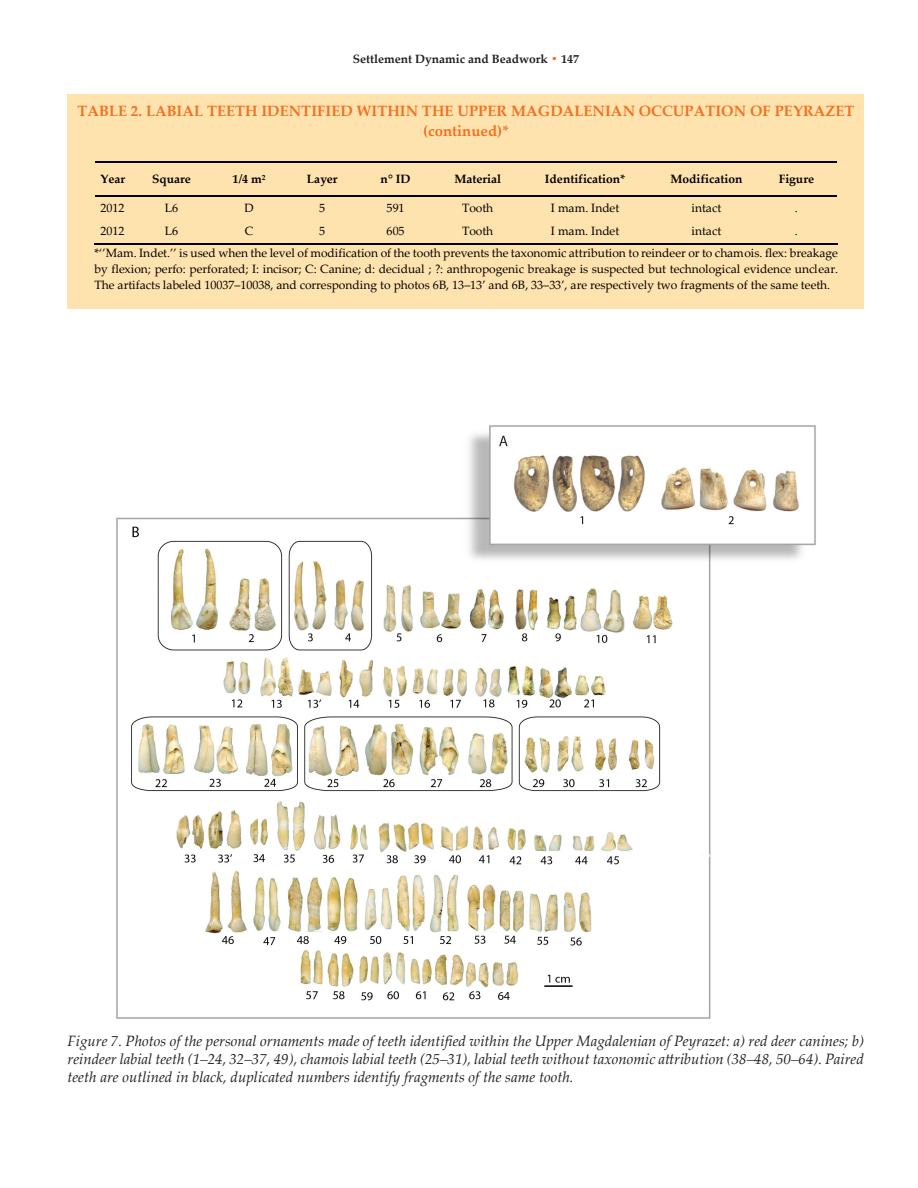
<style>
.page{position:relative;width:918px;height:1188px;background:#fff}
.page>*{position:absolute;margin:0;border:0;box-sizing:border-box;transform-origin:0 0}
.figure_caption{font:italic 15px/18px "Palatino Linotype";color:#231f20;text-align:justify}
.t1{font:700 15px/20.1px "Palatino Linotype";color:#f37021;text-align:center}
.t2{font:12px/21.5px "Palatino Linotype";color:#000}
.t3{font:700 12px "Palatino Linotype";color:#000}
.t4{font:700 12px "Palatino Linotype";color:#231f20}
.s1{color:#f36e21}
</style>
<div class="page">
<div style="left:68px;top:94px;width:796px;height:215px;background:#ffe3af"></div>
<hr style="left:95px;top:161px;width:46px;height:1px;background:#000">
<hr style="left:142px;top:161px;width:60px;height:1px;background:#000">
<hr style="left:204px;top:161px;width:92px;height:1px;background:#000">
<hr style="left:298px;top:161px;width:51px;height:1px;background:#000">
<hr style="left:350px;top:161px;width:93px;height:1px;background:#000">
<hr style="left:444px;top:161px;width:69px;height:1px;background:#000">
<hr style="left:515px;top:161px;width:142px;height:1px;background:#000">
<hr style="left:659px;top:161px;width:97px;height:1px;background:#000">
<hr style="left:757px;top:161px;width:80px;height:1px;background:#000">
<hr style="left:95px;top:195px;width:46px;height:2px;background:#000">
<hr style="left:142px;top:195px;width:60px;height:2px;background:#000">
<hr style="left:204px;top:195px;width:92px;height:2px;background:#000">
<hr style="left:298px;top:195px;width:51px;height:2px;background:#000">
<hr style="left:350px;top:195px;width:93px;height:2px;background:#000">
<hr style="left:444px;top:195px;width:69px;height:2px;background:#000">
<hr style="left:515px;top:195px;width:142px;height:2px;background:#000">
<hr style="left:659px;top:195px;width:97px;height:2px;background:#000">
<hr style="left:757px;top:195px;width:80px;height:2px;background:#000">
<hr style="left:94px;top:243px;width:47px;height:1px;background:#000">
<hr style="left:141px;top:243px;width:61px;height:1px;background:#000">
<hr style="left:203px;top:243px;width:93px;height:1px;background:#000">
<hr style="left:296px;top:243px;width:53px;height:1px;background:#000">
<hr style="left:349px;top:243px;width:94px;height:1px;background:#000">
<hr style="left:443px;top:243px;width:70px;height:1px;background:#000">
<hr style="left:514px;top:243px;width:143px;height:1px;background:#000">
<hr style="left:658px;top:243px;width:98px;height:1px;background:#000">
<hr style="left:756px;top:243px;width:81px;height:1px;background:#000">
<img style="left:116px;top:425px;width:700px;height:594px">
<p class="t4" style="left:353px;top:50px;width:228px">Settlement Dynamic and Beadwork <span class="s1">•</span> 147</p>
<p class="t1" style="left:78px;top:100px;width:778px">TABLE 2. LABIAL TEETH IDENTIFIED WITHIN THE UPPER MAGDALENIAN OCCUPATION OF PEYRAZET (continued)*</p>
<p class="t3" style="left:100px;top:171px;width:26px">Year</p>
<p class="t3" style="left:152px;top:171px;width:40px">Square</p>
<p class="t3" style="left:233px;top:171px;width:35px">1/4 m<sup>2</sup></p>
<p class="t3" style="left:307px;top:171px;width:32px">Layer</p>
<p class="t3" style="left:381px;top:171px;width:31px">n° ID</p>
<p class="t3" style="left:454px;top:171px;width:48px">Material</p>
<p class="t3" style="left:545px;top:171px;width:82px">Identification*</p>
<p class="t3" style="left:670px;top:171px;width:74px">Modification</p>
<p class="t3" style="left:779px;top:171px;width:37px">Figure</p>
<p class="t2" style="left:100px;top:197px;width:26px">2012</p>
<p class="t2" style="left:165px;top:197px;width:15px">L6</p>
<p class="t2" style="left:244px;top:197px;width:11px">D</p>
<p class="t2" style="left:319px;top:197px;width:8px">5</p>
<p class="t2" style="left:387px;top:197px;width:20px">591</p>
<p class="t2" style="left:462px;top:197px;width:33px">Tooth</p>
<p class="t2" style="left:551px;top:197px;width:70px">I mam. Indet</p>
<p class="t2" style="left:692px;top:197px;width:31px">intact</p>
<p class="t2" style="left:795px;top:197px;width:5px">.</p>
<p class="t2" style="left:100px;top:220px;width:26px">2012</p>
<p class="t2" style="left:165px;top:220px;width:15px">L6</p>
<p class="t2" style="left:245px;top:220px;width:10px">C</p>
<p class="t2" style="left:319px;top:220px;width:8px">5</p>
<p class="t2" style="left:387px;top:220px;width:20px">605</p>
<p class="t2" style="left:462px;top:220px;width:33px">Tooth</p>
<p class="t2" style="left:551px;top:220px;width:70px">I mam. Indet</p>
<p class="t2" style="left:692px;top:220px;width:31px">intact</p>
<p class="t2" style="left:94px;top:220px;width:745px;text-indent:700px">. *‘’Mam. Indet.’’ is used when the level of modification of the tooth prevents the taxonomic attribution to reindeer or to chamois. flex: breakage</p>
<p class="t2" style="left:94px;top:260px;width:745px;line-height:16px">by flexion; perfo: perforated; I: incisor; C: Canine; d: decidual ; ?: anthropogenic breakage is suspected but technological evidence unclear.<br>The artifacts labeled 10037–10038, and corresponding to photos 6B, 13–13’ and 6B, 33–33’, are respectively two fragments of the same teeth.</p>
<p class="figure_caption" style="left:68px;top:1031px;width:798px">Figure 7. Photos of the personal ornaments made of teeth identified within the Upper Magdalenian of Peyrazet: a) red deer canines; b) reindeer labial teeth (1–24, 32–37, 49), chamois labial teeth (25–31), labial teeth without taxonomic attribution (38–48, 50–64). Paired teeth are outlined in black, duplicated numbers identify fragments of the same tooth.</p>
</div>
